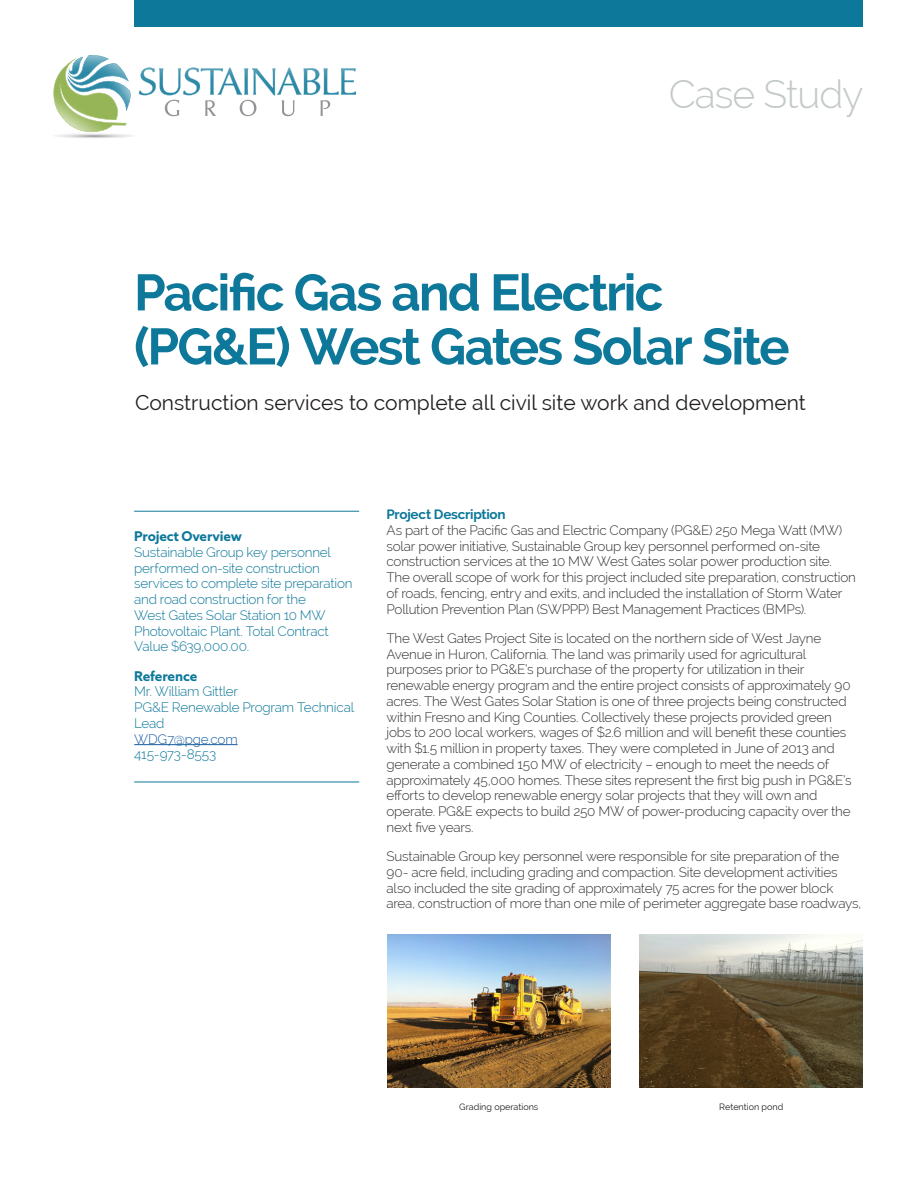
<style>
.page{position:relative;width:918px;height:1188px;background:#fff}
.page>*{position:absolute;margin:0;border:0;box-sizing:border-box;transform-origin:0 0}
.t1{font:700 51px/54px "Raleway";letter-spacing:-.04em;color:#0d789a}
.t2{font:300 39px "Raleway";letter-spacing:-.025em;color:#c3c8c9}
.t3{font:21px "Raleway";color:#231f20}
.t4{font:300 13.5px/15.8px "Raleway";letter-spacing:-.02em;color:#333}
.t5{font:300 13.5px/15.8px "Raleway";letter-spacing:-.015em;color:#0d789a}
.t6{font:700 13.5px "Azo Sans";letter-spacing:-.015em;color:#0d789a}
.t7{font:700 13.5px "Raleway";letter-spacing:-.015em;color:#0d789a}
.t8{font:300 13.5px "Raleway";letter-spacing:-.015em;color:#175d9e}
.t9{font:9px "Raleway";color:#231f20}
</style>
<div class="page">
<hr style="left:134px;top:744px;width:104px;height:1px;background:#175d9e">
<hr style="left:134px;top:511px;width:225px;height:1px;background:#0d789a">
<hr style="left:134px;top:782px;width:225px;height:1px;background:#0d789a">
<div style="left:134px;top:0;width:729px;height:27px;background:#0d789a"></div>
<svg style="left:53px;top:55px;width:303px;height:83px"></svg>
<img style="left:387px;top:934px;width:224px;height:153px">
<img style="left:639px;top:934px;width:224px;height:153px">
<h2 class="t2" style="left:669px;top:71px;width:196px">Case Study</h2>
<h1 class="t1" style="left:134px;top:266px;width:657px">Pacific Gas and Electric (PG&amp;E) West Gates Solar Site</h1>
<h3 class="t3" style="left:135px;top:390px;width:672px">Construction services to complete all civil site work and development</h3>
<p class="t6" style="left:134px;top:527px;width:109px">Project Overview</p>
<p class="t5" style="left:134px;top:544px;width:220px">Sustainable Group key personnel performed on-site construction services to complete site preparation and road construction for the<br>West Gates Solar Station 10 MW<br>Photovoltaic Plant. Total Contract<br>Value $639,000.00.</p>
<p class="t6" style="left:134px;top:667px;width:65px">Reference</p>
<p class="t5" style="left:134px;top:684px;width:221px">Mr. William Gittler<br>PG&amp;E Renewable Program Technical<br>Lead</p>
<p class="t8" style="left:134px;top:731px;width:105px">WDG7@pge.com</p>
<p class="t5" style="left:134px;top:747px;width:83px">415-973-8553</p>
<p class="t7" style="left:387px;top:507px;width:121px">Project Description</p>
<p class="t4" style="left:387px;top:522px;width:471px">As part of the Pacific Gas and Electric Company (PG&amp;E) 250 Mega Watt (MW) solar power initiative, Sustainable Group key personnel performed on-site construction services at the 10 MW West Gates solar power production site.<br>The overall scope of work for this project included site preparation, construction of roads, fencing, entry and exits, and included the installation of Storm Water Pollution Prevention Plan (SWPPP) Best Management Practices (BMPs).</p>
<p class="t4" style="left:387px;top:630px;width:467px">The West Gates Project Site is located on the northern side of West Jayne Avenue in Huron, California. The land was primarily used for agricultural purposes prior to PG&amp;E’s purchase of the property for utilization in their renewable energy program and the entire project consists of approximately 90 acres. The West Gates Solar Station is one of three projects being constructed within Fresno and King Counties. Collectively these projects provided green jobs to 200 local workers, wages of $2.6 million and will benefit these counties with $1.5 million in property taxes. They were completed in June of 2013 and generate a combined 150 MW of electricity – enough to meet the needs of approximately 45,000 homes. These sites represent the first big push in PG&amp;E’s efforts to develop renewable energy solar projects that they will own and operate. PG&amp;E expects to build 250 MW of power-producing capacity over the next five years.</p>
<p class="t4" style="left:387px;top:848px;width:476px">Sustainable Group key personnel were responsible for site preparation of the 90- acre field, including grading and compaction. Site development activities also included the site grading of approximately 75 acres for the power block area, construction of more than one mile of perimeter aggregate base roadways,</p>
<p class="t9" style="left:459px;top:1101px;width:81px">Grading operations</p>
<p class="t9" style="left:719px;top:1101px;width:66px">Retention pond</p>
</div>
